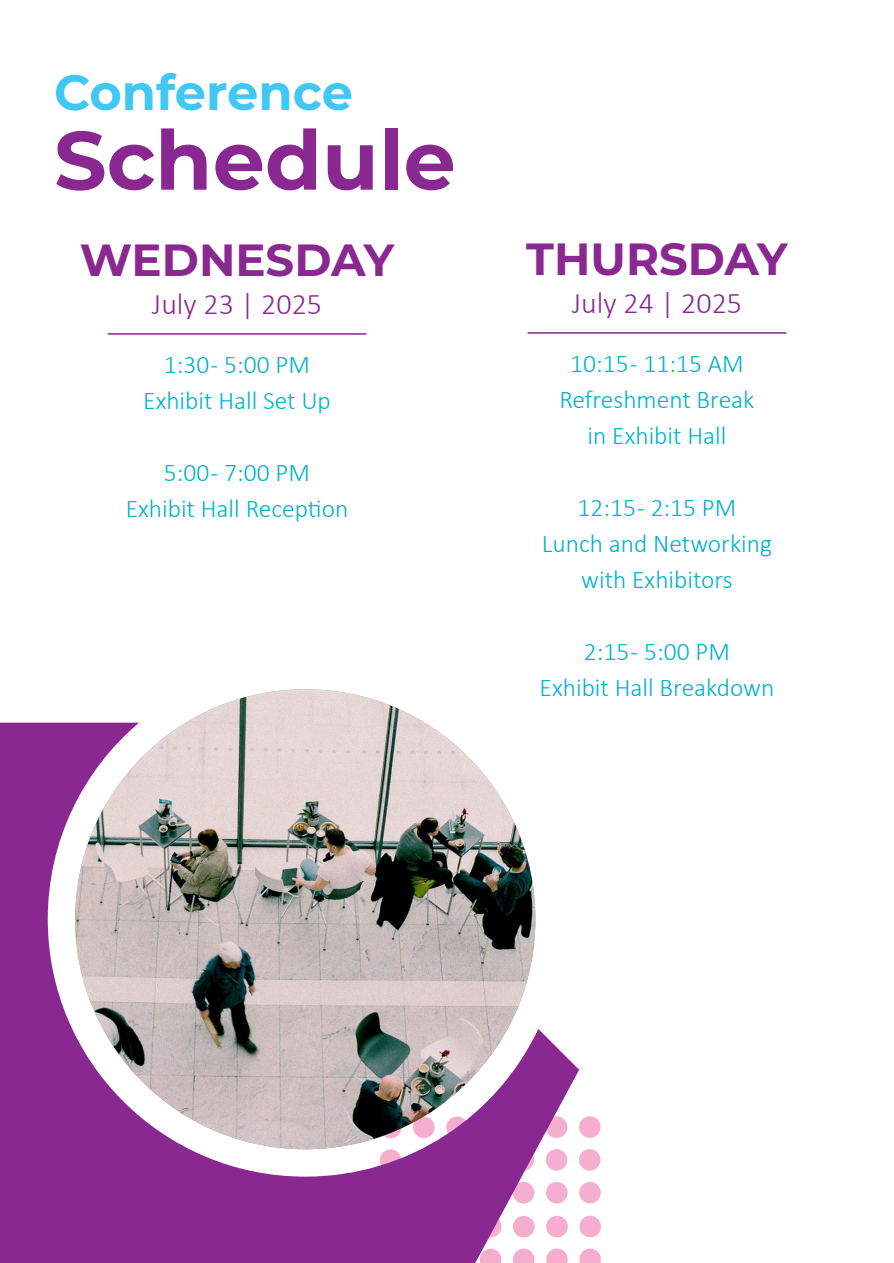
<style>
.page{position:relative;width:894px;height:1263px;background:#fff}
.page>*{position:absolute;margin:0;border:0;box-sizing:border-box;transform-origin:0 0}
.Title_01{font:700 82.5px "Montserrat";color:#892890}
.Title_01-2{font:700 49.5px "Montserrat";color:#40c7f4}
.Title__Center{font:700 45px "Montserrat";color:#892890}
.Subtitle__Center{font:300 30px "Calibri";color:#892890}
.Body__Center{font:300 25.5px "Calibri";color:#00b1cd}
</style>
<div class="page">
<div style="left:578px;top:1116px;width:22px;height:21px;background:#f5aece;border-radius:50%"></div>
<div style="left:578px;top:1149px;width:22px;height:21px;background:#f5aece;border-radius:50%"></div>
<div style="left:579px;top:1181px;width:21px;height:22px;background:#f5aece;border-radius:50%"></div>
<div style="left:579px;top:1215px;width:21px;height:22px;background:#f5aece;border-radius:50%"></div>
<svg style="left:579px;top:1248px;width:21px;height:15px"></svg>
<svg style="left:0;top:722px;width:579px;height:541px;fill:#892890"></svg>
<img style="left:75px;top:689px;width:460px;height:460px;border-radius:230px">
<hr style="left:108px;top:333px;width:258px;height:2px;background:#892890">
<hr style="left:527px;top:332px;width:259px;height:2px;background:#892890">
<p class="Title_01-2" style="left:54px;top:57px;width:300px">Conference</p>
<p class="Title_01" style="left:54px;top:101px;width:403px">Schedule</p>
<p class="Title__Center" style="left:80px;top:228px;width:315px">WEDNESDAY</p>
<p class="Subtitle__Center" style="left:152px;top:285px;width:172px">July 23 | 2025</p>
<p class="Body__Center" style="left:164px;top:349px;width:147px">1:30 - 5:00 PM</p>
<p class="Body__Center" style="left:143px;top:385px;width:189px">Exhibit Hall Set Up</p>
<p class="Body__Center" style="left:164px;top:457px;width:147px">5:00 - 7:00 PM</p>
<p class="Body__Center" style="left:126px;top:493px;width:224px">Exhibit Hall Reception</p>
<p class="Title__Center" style="left:526px;top:227px;width:263px">THURSDAY</p>
<p class="Subtitle__Center" style="left:571px;top:284px;width:172px">July 24 | 2025</p>
<p class="Body__Center" style="left:570px;top:348px;width:175px">10:15 - 11:15 AM</p>
<p class="Body__Center" style="left:559px;top:384px;width:197px">Refreshment Break</p>
<p class="Body__Center" style="left:587px;top:420px;width:140px">in Exhibit Hall</p>
<p class="Body__Center" style="left:577px;top:492px;width:160px">12:15 - 2:15 PM</p>
<p class="Body__Center" style="left:541px;top:528px;width:232px">Lunch and Networking</p>
<p class="Body__Center" style="left:581px;top:564px;width:153px">with Exhibitors</p>
<p class="Body__Center" style="left:583px;top:636px;width:147px">2:15 - 5:00 PM</p>
<p class="Body__Center" style="left:539px;top:672px;width:236px">Exhibit Hall Breakdown</p>
</div>
